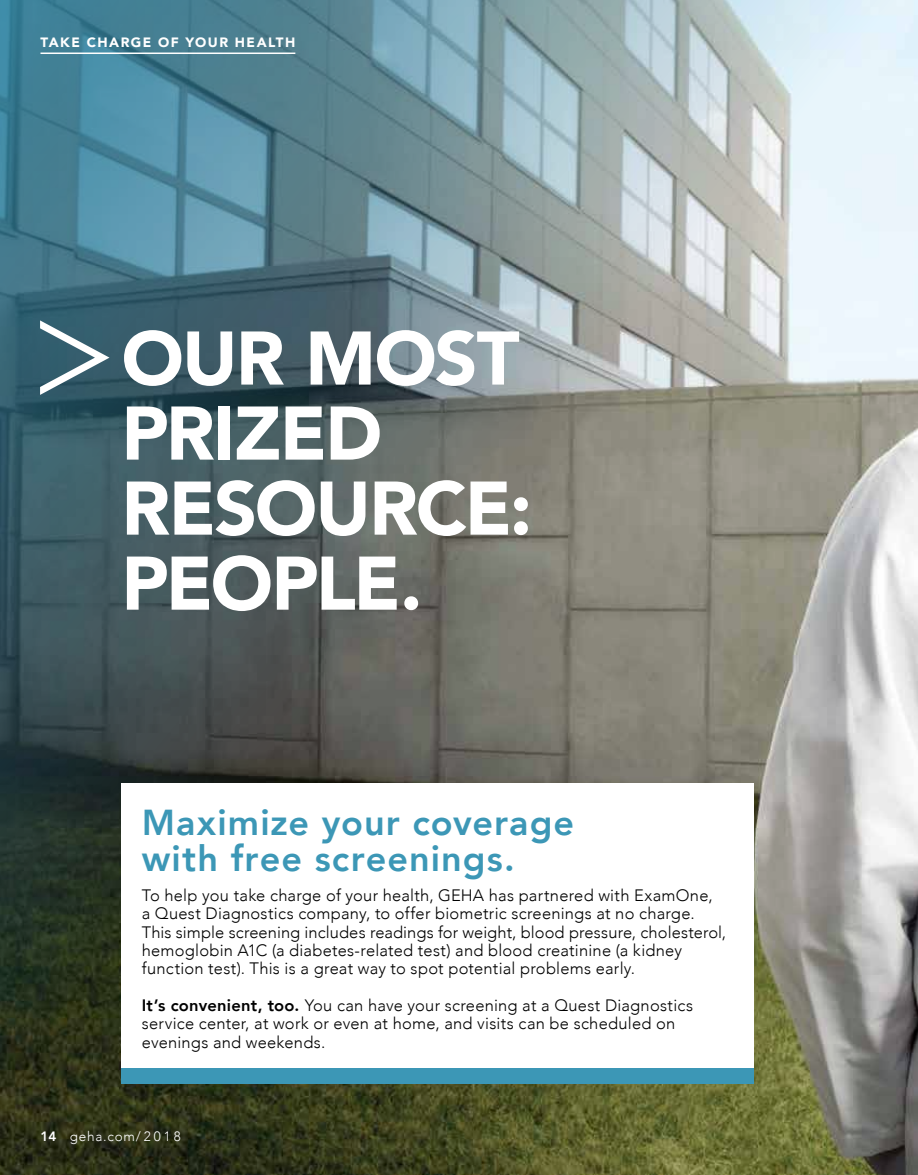
<style>
.page{position:relative;width:918px;height:1175px;background:#fff}
.page>*{position:absolute;margin:0;border:0;box-sizing:border-box;transform-origin:0 0}
.t1{font:900 75px/75px "Avenir";letter-spacing:-.025em;color:#fff}
.t2{font:800 36px/36px "Avenir";letter-spacing:.03em;color:#3c97b6}
.t3{font:300 16.5px/18.5px "Avenir";letter-spacing:.015em;color:#000}
.t4{font:900 13.5px "Avenir";letter-spacing:.11em;color:#fff}
.t5{font:300 13.5px "Avenir";letter-spacing:.055em;color:#fff}
.s1{font-weight:800}
</style>
<div class="page">
<img style="left:0;top:0;width:918px;height:1174px">
<div style="left:122px;top:783px;width:632px;height:285px;background:#fff"></div>
<div style="left:122px;top:1068px;width:632px;height:15px;background:#3c97b6"></div>
<svg style="left:40px;top:320px;width:70px;height:75px"></svg>
<hr style="left:40px;top:52px;width:255px;height:2px;background:#fff">
<p class="t4" style="left:40px;top:31px;width:256px">TAKE CHARGE OF YOUR HEALTH</p>
<h1 class="t1" style="left:122px;top:319px;width:412px">OUR MOST<br>PRIZED<br>RESOURCE:<br>PEOPLE.</h1>
<h2 class="t2" style="left:142px;top:804px;width:434px">Maximize your coverage with free screenings.</h2>
<p class="t3" style="left:142px;top:885px;width:586px">To help you take charge of your health, GEHA has partnered with ExamOne,<br>a Quest Diagnostics company, to offer biometric screenings at no charge.<br>This simple screening includes readings for weight, blood pressure, cholesterol, hemoglobin A1C (a diabetes-related test) and blood creatinine (a kidney function test). This is a great way to spot potential problems early.</p>
<p class="t3" style="left:142px;top:996px;width:553px"><span class="s1">It’s convenient, too.</span> You can have your screening at a Quest Diagnostics service center, at work or even at home, and visits can be scheduled on evenings and weekends.</p>
<p class="t5" style="left:40px;top:1128px;width:142px"><span class="s1">14</span> geha.com/ 2 0 1 8</p>
</div>
